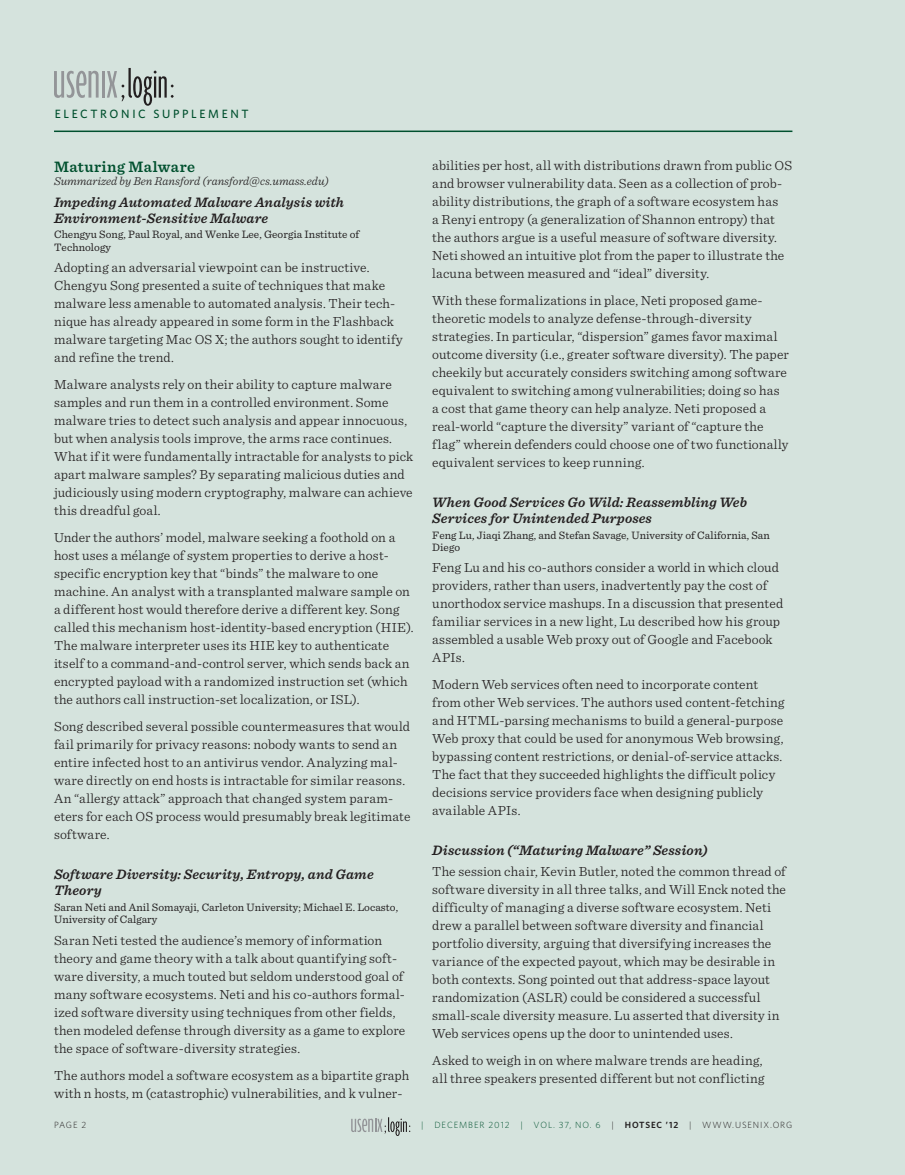
<style>
.page{position:relative;width:905px;height:1175px;background:#fff}
.page>*{position:absolute;margin:0;border:0;box-sizing:border-box;transform-origin:0 0}
.t1{font:600 15.75px "Sentinel";letter-spacing:.025em;color:#00502e}
.t2{font:italic 600 14.25px/15.8px "Sentinel";letter-spacing:.01em;color:#231f20}
.t3{font:300 13.8px/18px "Sentinel";letter-spacing:.01em;color:#231f20}
.t4{font:italic 300 12px "Sentinel";color:#231f20}
.t5{font:500 12px "Whitney";letter-spacing:.215em;color:#00502e}
.t6{font:11.25px/12.8px "Sentinel";letter-spacing:.005em;color:#231f20}
.t7{font:300 9px "Whitney";letter-spacing:.1em;color:#00502e}
.t8{font:300 9px "Whitney";color:#231f20}
.s1{color:#231f20}
.s2{font-weight:600;color:#231f20}
</style>
<div class="page">
<div style="left:0;top:0;width:904px;height:1174px;background:#d5e3dd"></div>
<svg style="left:351px;top:1117px;width:59px;height:18px"></svg>
<svg style="left:54px;top:71px;width:45px;height:27px"></svg>
<hr style="left:102px;top:71px;width:3px;height:27px;background:#939598">
<svg style="left:107px;top:68px;width:67px;height:38px"></svg>
<hr style="left:54px;top:130px;width:738px;height:2px;background:#00502e">
<p class="t5" style="left:55px;top:105px;width:195px">ELECTRONIC SUPPLEMENT</p>
<p class="t1" style="left:54px;top:154px;width:142px">Maturing Malware</p>
<p class="t4" style="left:54px;top:172px;width:276px">Summarized by Ben Ransford (ransford@cs.umass.edu)</p>
<p class="t2" style="left:54px;top:193px;width:291px">Impeding Automated Malware Analysis with<br>Environment-Sensitive Malware</p>
<p class="t6" style="left:54px;top:228px;width:307px">Chengyu Song, Paul Royal, and Wenke Lee, Georgia Institute of<br>Technology</p>
<p class="t3" style="left:54px;top:258px;width:350px">Adopting an adversarial viewpoint can be instructive.<br>Chengyu Song presented a suite of techniques that make malware less amenable to automated analysis. Their tech&shy;nique has already appeared in some form in the Flashback malware targeting Mac OS X; the authors sought to identify and refine the trend.</p>
<p class="t3" style="left:54px;top:375px;width:361px">Malware analysts rely on their ability to capture malware samples and run them in a controlled environment. Some malware tries to detect such analysis and appear innocuous, but when analysis tools improve, the arms race continues.<br>What if it were fundamentally intractable for analysts to pick apart malware samples? By separating malicious duties and judiciously using modern cryptography, malware can achieve this dreadful goal.</p>
<p class="t3" style="left:54px;top:527px;width:361px">Under the authors’ model, malware seeking a foothold on a host uses a mélange of system properties to derive a host&shy;specific encryption key that “binds” the malware to one machine. An analyst with a transplanted malware sample on a different host would therefore derive a different key. Song called this mechanism host-identity-based encryption (HIE).<br>The malware interpreter uses its HIE key to authenticate itself to a command-and-control server, which sends back an encrypted payload with a randomized instruction set (which the authors call instruction-set localization, or ISL).</p>
<p class="t3" style="left:54px;top:716px;width:358px">Song described several possible countermeasures that would fail primarily for privacy reasons: nobody wants to send an entire infected host to an antivirus vendor. Analyzing mal&shy;ware directly on end hosts is intractable for similar reasons.<br>An “allergy attack” approach that changed system param&shy;eters for each OS process would presumably break legitimate software.</p>
<p class="t2" style="left:54px;top:865px;width:321px">Software Diversity: Security, Entropy, and Game<br>Theory</p>
<p class="t6" style="left:54px;top:900px;width:345px">Saran Neti and Anil Somayaji, Carleton University; Michael E. Locasto,<br>University of Calgary</p>
<p class="t3" style="left:54px;top:930px;width:353px">Saran Neti tested the audience’s memory of information theory and game theory with a talk about quantifying soft&shy;ware diversity, a much touted but seldom understood goal of many software ecosystems. Neti and his co-authors formal&shy;ized software diversity using techniques from other fields, then modeled defense through diversity as a game to explore the space of software-diversity strategies.</p>
<p class="t3" style="left:54px;top:1065px;width:357px">The authors model a software ecosystem as a bipartite graph with n hosts, m (catastrophic) vulnerabilities, and k vulner-</p>
<p class="t3" style="left:432px;top:156px;width:361px">abilities per host, all with distributions drawn from public OS and browser vulnerability data. Seen as a collection of prob&shy;ability distributions, the graph of a software ecosystem has<br>a Renyi entropy (a generalization of Shannon entropy) that the authors argue is a useful measure of software diversity.<br>Neti showed an intuitive plot from the paper to illustrate the lacuna between measured and “ideal” diversity.</p>
<p class="t3" style="left:432px;top:290px;width:358px">With these formalizations in place, Neti proposed game&shy;theoretic models to analyze defense-through-diversity strategies. In particular, “dispersion” games favor maximal outcome diversity (i.e., greater software diversity). The paper cheekily but accurately considers switching among software equivalent to switching among vulnerabilities; doing so has a cost that game theory can help analyze. Neti proposed a real-world “capture the diversity” variant of “capture the flag” wherein defenders could choose one of two functionally equivalent services to keep running.</p>
<p class="t2" style="left:432px;top:493px;width:316px">When Good Services Go Wild: Reassembling Web<br>Services for Unintended Purposes</p>
<p class="t6" style="left:432px;top:528px;width:339px">Feng Lu, Jiaqi Zhang, and Stefan Savage, University of California, San<br>Diego</p>
<p class="t3" style="left:432px;top:558px;width:352px">Feng Lu and his co-authors consider a world in which cloud providers, rather than users, inadvertently pay the cost of unorthodox service mashups. In a discussion that presented familiar services in a new light, Lu described how his group assembled a usable Web proxy out of Google and Facebook APIs.</p>
<p class="t3" style="left:432px;top:675px;width:354px">Modern Web services often need to incorporate content from other Web services. The authors used content-fetching and HTML-parsing mechanisms to build a general-purpose Web proxy that could be used for anonymous Web browsing, bypassing content restrictions, or denial-of-service attacks.<br>The fact that they succeeded highlights the difficult policy decisions service providers face when designing publicly available APIs.</p>
<p class="t2" style="left:432px;top:841px;width:277px">Discussion (“Maturing Malware” Session)</p>
<p class="t3" style="left:432px;top:861px;width:355px">The session chair, Kevin Butler, noted the common thread of software diversity in all three talks, and Will Enck noted the difficulty of managing a diverse software ecosystem. Neti drew a parallel between software diversity and financial portfolio diversity, arguing that diversifying increases the variance of the expected payout, which may be desirable in both contexts. Song pointed out that address-space layout randomization (ASLR) could be considered a successful small-scale diversity measure. Lu asserted that diversity in Web services opens up the door to unintended uses.</p>
<p class="t3" style="left:432px;top:1050px;width:334px">Asked to weigh in on where malware trends are heading, all three speakers presented different but not conflicting</p>
<p class="t8" style="left:54px;top:1119px;width:34px">PAG E 2</p>
<p class="t7" style="left:421px;top:1119px;width:373px">| DECEMBER 2012 | VOL. 37, NO. 6 <span class="s1">|</span> <span class="s2">HOTSEC ’12</span> <span class="s1">| WWW.USEN IX.ORG</span></p>
</div>
